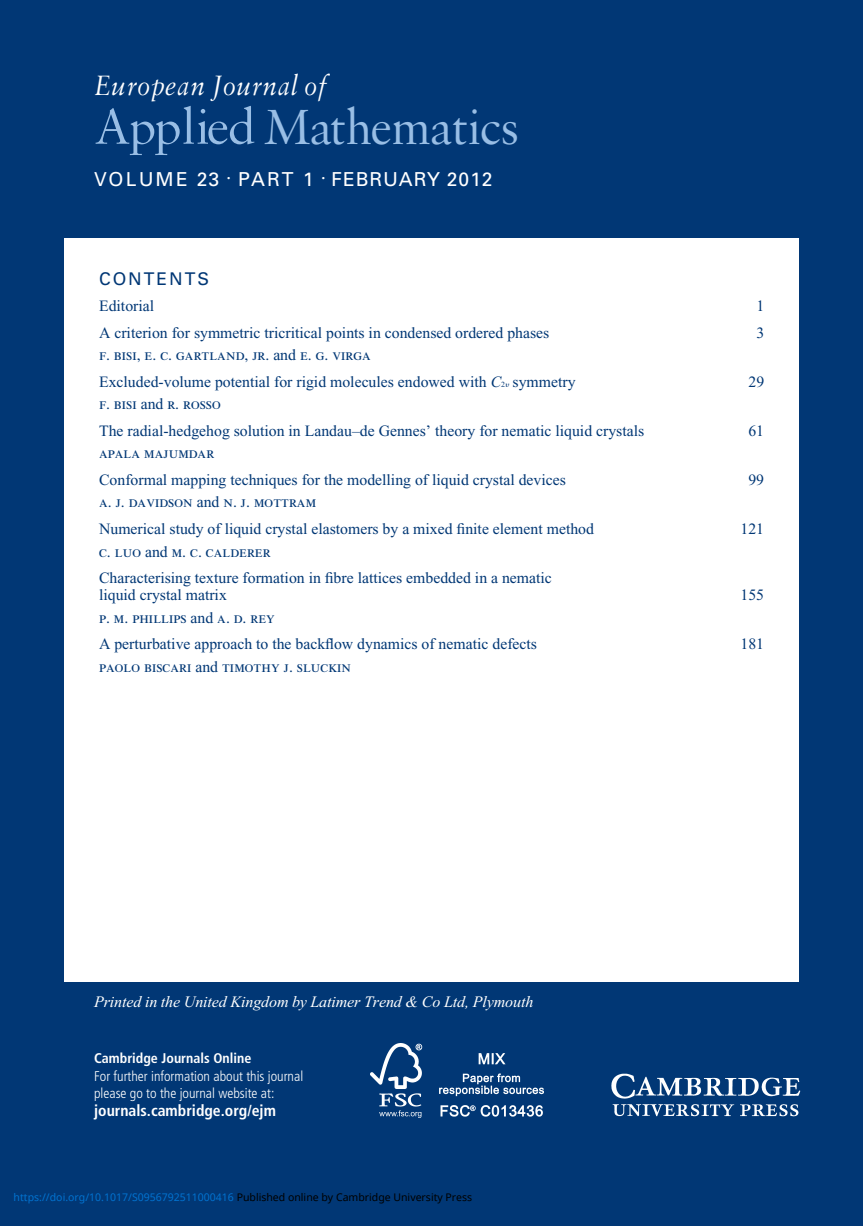
<style>
.page{position:relative;width:863px;height:1226px;background:#fff}
.page>*{position:absolute;margin:0;border:0;box-sizing:border-box;transform-origin:0 0}
.t1{font:52.5px "Sabon";letter-spacing:-.03em;color:#99bee5}
.t2{font:italic 29.75px "Sabon";letter-spacing:.025em;color:#fff;scale:.9 1}
.t3{font:19.25px "Univers";letter-spacing:.045em;color:#fff}
.t4{font:17.5px "Univers";letter-spacing:.11em;color:#013775}
.t5{font:italic 15.92px "Times New Roman";letter-spacing:-.01em;color:#fff}
.t6{font:15.75px/17.5px "Times New Roman";color:#013775}
.t7{font:15.75px "Times Roman SC";color:#013775}
.t8{font:700 condensed 15.75px "Frutiger";color:#fff}
.t9{font:300 condensed 14px/17.5px "Frutiger";color:#fff}
.t10{font:700 condensed 14px "Frutiger";color:#fff}
.t11{font:10.5px "Noto Sans";color:#0172cf}
.s1{font-family:"Times New Roman"}
.s2{font-style:italic}
.s3{font-size:7.88px}
.s4{font-family:"Mathematical Pi One";font-style:italic;font-size:7.88px}
.s5{color:#000}
</style>
<div class="page">
<div style="left:0;top:0;width:863px;height:1225px;background:#013775"></div>
<div style="left:64px;top:238px;width:734px;height:743px;background:#fff"></div>
<img style="left:611px;top:1073px;width:190px;height:43px">
<img style="left:370px;top:1043px;width:173px;height:73px">
<h2 class="t2" style="left:94px;top:73px;width:259px">European Journal of</h2>
<h1 class="t1" style="left:94px;top:106px;width:426px">Applied Mathematics</h1>
<p class="t3" style="left:94px;top:172px;width:400px">VOLUME 23 <sup>.</sup> PART 1 <sup>.</sup> FEBRUARY 2012</p>
<p class="t4" style="left:99px;top:272px;width:111px">CONTENTS</p>
<p class="t6" style="left:99px;top:299px;width:57px">Editorial</p>
<p class="t6" style="left:756px;top:299px;width:9px">1</p>
<p class="t6" style="left:99px;top:325px;width:451px">A criterion for symmetric tricritical points in condensed ordered phases</p>
<p class="t6" style="left:756px;top:325px;width:9px">3</p>
<p class="t7" style="left:99px;top:345px;width:273px">f. bisi, e. c. gartland, jr. <span class="s1">and</span> e. g. virga</p>
<p class="t6" style="left:99px;top:374px;width:478px">Excluded-volume potential for rigid molecules endowed with <span class="s2">C</span><span class="s3">2</span><span class="s4">-</span> symmetry</p>
<p class="t6" style="left:748px;top:374px;width:17px">29</p>
<p class="t7" style="left:99px;top:394px;width:123px">f. bisi <span class="s1">and</span> r. rosso</p>
<p class="t6" style="left:99px;top:423px;width:546px">The radial-hedgehog solution in Landau–de Gennes’ theory for nematic liquid crystals</p>
<p class="t6" style="left:748px;top:423px;width:17px">61</p>
<p class="t7" style="left:99px;top:443px;width:117px">apala majumdar</p>
<p class="t6" style="left:99px;top:472px;width:468px">Conformal mapping techniques for the modelling of liquid crystal devices</p>
<p class="t6" style="left:748px;top:472px;width:17px">99</p>
<p class="t7" style="left:99px;top:492px;width:219px">a. j. davidson <span class="s1">and</span> n. j. mottram</p>
<p class="t6" style="left:99px;top:521px;width:496px">Numerical study of liquid crystal elastomers by a mixed finite element method</p>
<p class="t6" style="left:740px;top:521px;width:25px">121</p>
<p class="t7" style="left:99px;top:541px;width:173px">c. luo <span class="s1">and</span> m. c. calderer</p>
<p class="t6" style="left:99px;top:570px;width:454px">Characterising texture formation in fibre lattices embedded in a nematic liquid crystal matrix</p>
<p class="t6" style="left:740px;top:587px;width:25px">155</p>
<p class="t7" style="left:99px;top:608px;width:177px">p. m. phillips <span class="s1">and</span> a. d. rey</p>
<p class="t6" style="left:99px;top:636px;width:439px">A perturbative approach to the backflow dynamics of nematic defects</p>
<p class="t6" style="left:740px;top:636px;width:25px">181</p>
<p class="t7" style="left:99px;top:657px;width:254px">paolo biscari <span class="s1">and</span> timothy j. sluckin</p>
<p class="t5" style="left:94px;top:995px;width:441px">Printed in the United Kingdom by Latimer Trend &amp; Co Ltd, Plymouth</p>
<p class="t10" style="left:94px;top:1051px;width:159px">Cambridge Journals Online</p>
<p class="t9" style="left:94px;top:1067px;width:210px">For further information about this journal please go to the journal website at:</p>
<p class="t8" style="left:94px;top:1102px;width:183px">journals.cambridge.org/ejm</p>
<p class="t11" style="left:14px;top:1189px;width:460px">https://doi.org/10.1017/S0956792511000416 <span class="s5">Published online by Cambridge University Press</span></p>
</div>
